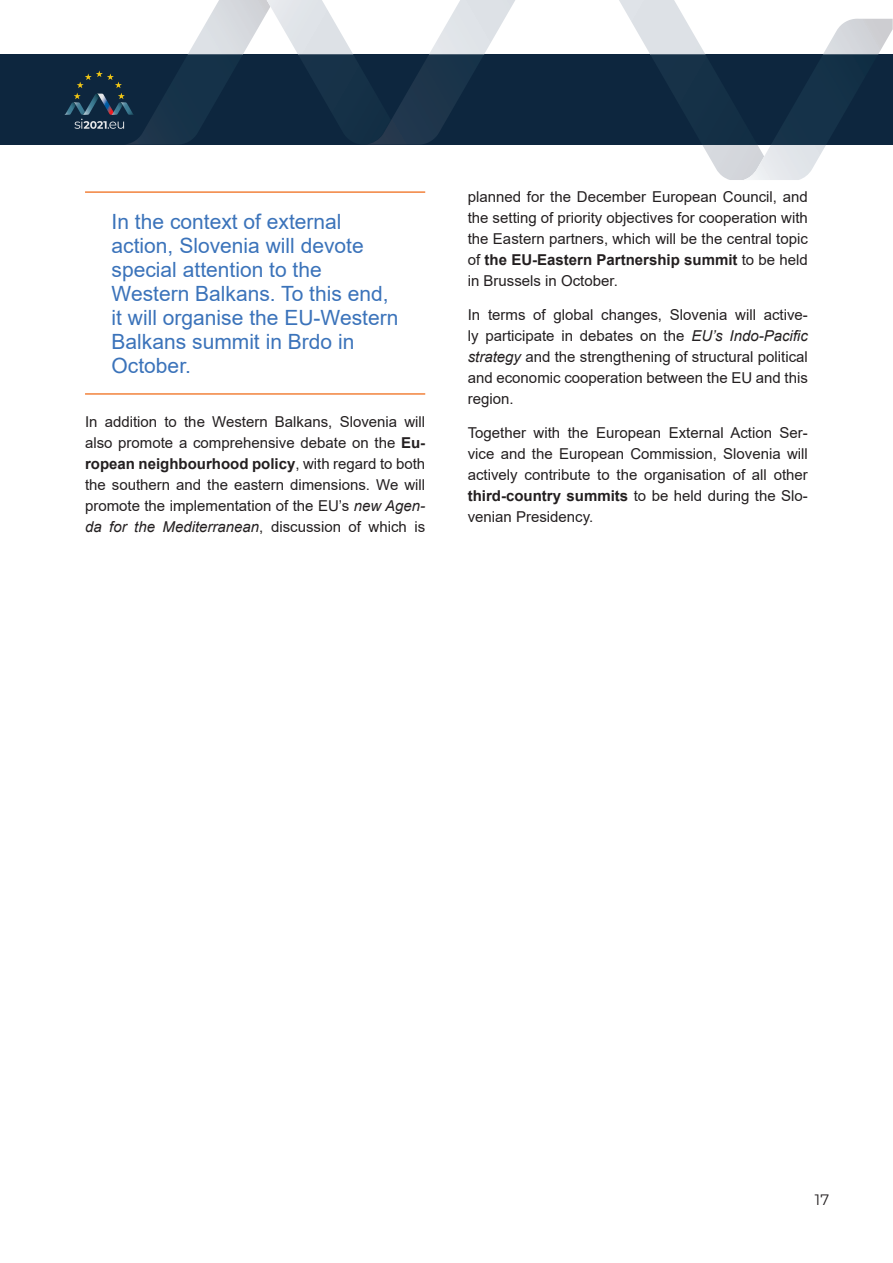
<style>
.page{position:relative;width:893px;height:1263px;background:#fff}
.page>*{position:absolute;margin:0;border:0;box-sizing:border-box;transform-origin:0 0}
.t1{font:21px/24px "Arial";color:#3b73ba}
.t2{font:15px/21px "Arial";color:#231f20;text-align:justify}
.t3{font:15px "Montserrat";color:#231f20}
.s1{font-weight:700}
.s2{font-style:italic}
</style>
<div class="page">
<div style="left:0;top:55px;width:893px;height:90px;background:#0d263e"></div>
<svg style="left:619px;top:0;width:274px;height:180px"></svg>
<svg style="left:64px;top:0;width:451px;height:145px"></svg>
<hr style="left:85px;top:191px;width:340px;height:2px;background:#f2823c">
<hr style="left:85px;top:393px;width:340px;height:2px;background:#f2823c">
<p class="t1" style="left:112px;top:209px;width:288px">In the context of external action, Slovenia will devote special attention to the<br>Western Balkans. To this end, it will organise the EU-Western<br>Balkans summit in Brdo in<br>October.</p>
<p class="t2" style="left:85px;top:411px;width:342px">In addition to the Western Balkans, Slovenia will also promote a comprehensive debate on the <span class="s1">Eu&shy;ropean neighbourhood policy</span>, with regard to both the southern and the eastern dimensions. We will promote the implementation of the EU’s <span class="s2">new Agen&shy;da for the Mediterranean</span>, discussion of which is</p>
<p class="t2" style="left:468px;top:186px;width:342px">planned for the December European Council, and the setting of priority objectives for cooperation with the Eastern partners, which will be the central topic of <span class="s1">the EU-Eastern Partnership summit</span> to be held in Brussels in October.</p>
<p class="t2" style="left:468px;top:304px;width:342px">In terms of global changes, Slovenia will active&shy;ly participate in debates on the <span class="s2">EU’s Indo-Pacific strategy</span> and the strengthening of structural political and economic cooperation between the EU and this region.</p>
<p class="t2" style="left:468px;top:422px;width:342px">Together with the European External Action Ser&shy;vice and the European Commission, Slovenia will actively contribute to the organisation of all other <span class="s1">third-country summits</span> to be held during the Slo&shy;venian Presidency.</p>
<p class="t3" style="left:815px;top:1189px;width:16px">17</p>
</div>
